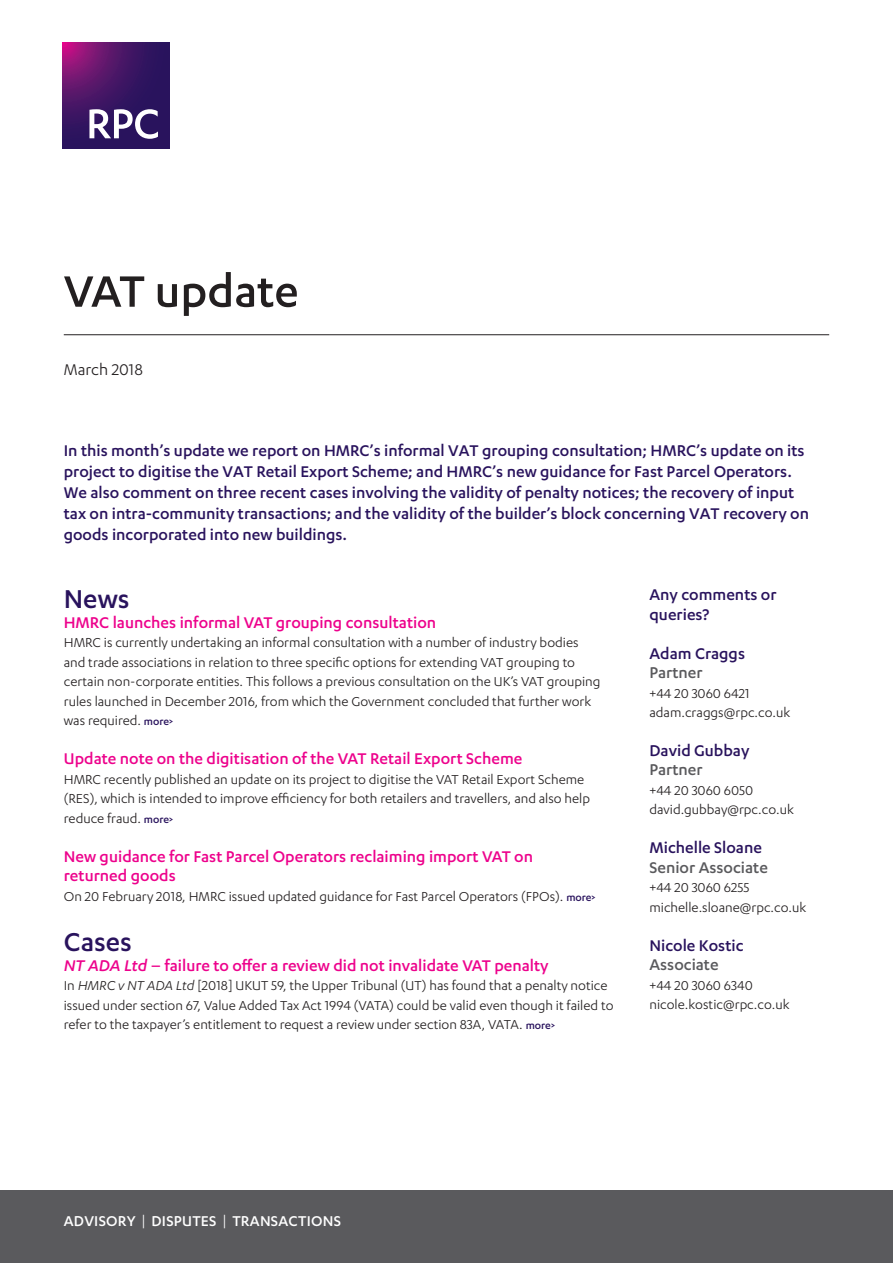
<style>
.page{position:relative;width:893px;height:1263px;background:#fff}
.page>*{position:absolute;margin:0;border:0;box-sizing:border-box;transform-origin:0 0}
.Main_cover_title__on{font:500 51px "Karbon";color:#231f20}
.Update_section_title{font:500 30px "Karbon";color:#29135d}
.Intro_text__12pt{font:500 18px/21px "Karbon";color:#29135d}
.Update_article_title{font:500 18px/19.5px "Karbon";color:#ed028c}
.Contacts_Name{font:500 18px "Karbon";color:#29135d}
.Heading_2__pink{font:500 18px "Karbon";color:#ed028c}
.Contacts_position{font:500 18px "Karbon";color:#5a5a5d}
.Contacts_title{font:500 18px/19.5px "Karbon";color:#29135d}
.Date_style{font:18px "Karbon";color:#231f20}
.t1{font:500 16.5px "Karbon";letter-spacing:.015em;color:#fff}
.Body{font:15px/19.5px "Karbon";color:#231f20}
.Contacts_email_tel{font:15px "Karbon";color:#231f20}
.s1{font-weight:500;font-size:12px;color:#29135d}
.s2{font-style:italic}
.s3{font-weight:400}
</style>
<div class="page">
<svg style="left:63px;top:43px;width:106px;height:106px;background:#461565"></svg>
<svg style="left:89px;top:109px;width:69px;height:30px"></svg>
<div style="left:0;top:1191px;width:893px;height:72px;background:#5a5a5d"></div>
<hr style="left:64px;top:334px;width:765px;height:1px;background:#231f20">
<p class="Main_cover_title__on" style="left:64px;top:263px;width:236px">VAT update</p>
<p class="Date_style" style="left:64px;top:360px;width:81px">March 2018</p>
<p class="Intro_text__12pt" style="left:64px;top:439px;width:747px">In this month’s update we report on HMRC’s informal VAT grouping consultation; HMRC’s update on its project to digitise the VAT Retail Export Scheme; and HMRC’s new guidance for Fast Parcel Operators.<br>We also comment on three recent cases involving the validity of penalty notices; the recovery of input tax on intra-community transactions; and the validity of the builder’s block concerning VAT recovery on goods incorporated into new buildings.</p>
<p class="Update_section_title" style="left:64px;top:582px;width:67px">News</p>
<p class="Heading_2__pink" style="left:64px;top:612px;width:374px">HMRC launches informal VAT grouping consultation</p>
<p class="Body" style="left:64px;top:633px;width:538px">HMRC is currently undertaking an informal consultation with a number of industry bodies and trade associations in relation to three specific options for extending VAT grouping to certain non‑corporate entities. This follows a previous consultation on the UK’s VAT grouping rules launched in December 2016, from which the Government concluded that further work was required. <span class="s1">more&gt;</span></p>
<p class="Update_article_title" style="left:64px;top:748px;width:460px">Update note on the digitisation of the VAT Retail Export Scheme</p>
<p class="Body" style="left:64px;top:769px;width:528px">HMRC recently published an update on its project to digitise the VAT Retail Export Scheme (RES), which is intended to improve efficiency for both retailers and travellers, and also help reduce fraud. <span class="s1">more&gt;</span></p>
<p class="Update_article_title" style="left:64px;top:846px;width:471px">New guidance for Fast Parcel Operators reclaiming import VAT on returned goods</p>
<p class="Body" style="left:64px;top:886px;width:533px">On 20 February 2018, HMRC issued updated guidance for Fast Parcel Operators (FPOs). <span class="s1">more&gt;</span></p>
<p class="Update_section_title" style="left:64px;top:925px;width:70px">Cases</p>
<p class="Update_article_title" style="left:64px;top:955px;width:486px"><span class="s2">NT ADA Ltd</span> – failure to offer a review did not invalidate VAT penalty</p>
<p class="Body" style="left:64px;top:976px;width:551px">In <span class="s2">HMRC v NT ADA Ltd</span> [2018] UKUT 59, the Upper Tribunal (UT) has found that a penalty notice issued under section 67, Value Added Tax Act 1994 (VATA) could be valid even though it failed to refer to the taxpayer’s entitlement to request a review under section 83A, VATA. <span class="s1">more&gt;</span></p>
<p class="Contacts_title" style="left:649px;top:584px;width:129px">Any comments or queries?</p>
<p class="Contacts_Name" style="left:649px;top:643px;width:97px">Adam Craggs</p>
<p class="Contacts_position" style="left:649px;top:662px;width:55px">Partner</p>
<p class="Contacts_email_tel" style="left:649px;top:685px;width:102px">+44 20 3060 6421</p>
<p class="Contacts_email_tel" style="left:649px;top:704px;width:142px">adam.craggs@rpc.co.uk</p>
<p class="Contacts_Name" style="left:649px;top:740px;width:101px">David Gubbay</p>
<p class="Contacts_position" style="left:649px;top:760px;width:55px">Partner</p>
<p class="Contacts_email_tel" style="left:649px;top:782px;width:105px">+44 20 3060 6050</p>
<p class="Contacts_email_tel" style="left:649px;top:801px;width:146px">david.gubbay@rpc.co.uk</p>
<p class="Contacts_Name" style="left:649px;top:838px;width:114px">Michelle Sloane</p>
<p class="Contacts_position" style="left:649px;top:857px;width:120px">Senior Associate</p>
<p class="Contacts_email_tel" style="left:649px;top:879px;width:101px">+44 20 3060 6255</p>
<p class="Contacts_email_tel" style="left:649px;top:899px;width:158px">michelle.sloane@rpc.co.uk</p>
<p class="Contacts_Name" style="left:649px;top:935px;width:96px">Nicole Kostic</p>
<p class="Contacts_position" style="left:649px;top:954px;width:71px">Associate</p>
<p class="Contacts_email_tel" style="left:649px;top:977px;width:105px">+44 20 3060 6340</p>
<p class="Contacts_email_tel" style="left:649px;top:996px;width:142px">nicole.kostic@rpc.co.uk</p>
<p class="t1" style="left:64px;top:1212px;width:279px">ADVISORY <span class="s3">|</span> DISPUTES <span class="s3">|</span> TRANSACTIONS</p>
</div>
